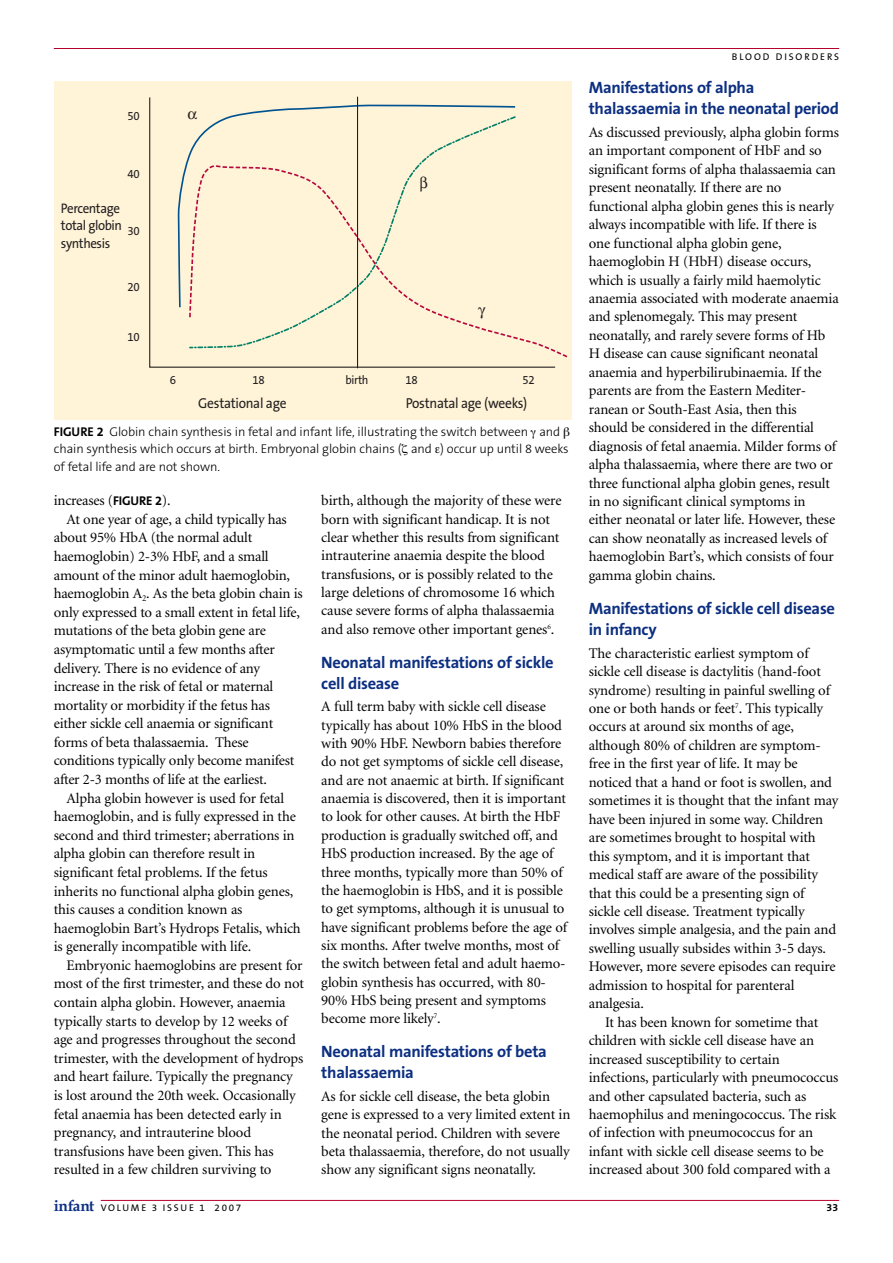
<style>
.page{position:relative;width:893px;height:1263px;background:#fff}
.page>*{position:absolute;margin:0;border:0;box-sizing:border-box;transform-origin:0 0}
.t1{font:700 16.5px/21px "The Sans B7";letter-spacing:-.015em;color:#0c2f81}
.t2{font:14.7px/18.5px "Minion";letter-spacing:-.01em;color:#000}
.t3{font:14.4px "The Sans B5 Plain";letter-spacing:-.02em;color:#231f20;scale:.94 1}
.t4{font:13.8px/17.7px "The Sans B5 Plain";letter-spacing:-.03em;color:#231f20;scale:.94 1}
.t5{font:300 12.75px/17.2px "The Sans B3";letter-spacing:-.005em;color:#000}
.t6{font:12.15px "The Sans B5 Plain";letter-spacing:-.03em;color:#231f20;scale:.94 1}
.t7{font:700 10.5px "The Sans B7";color:#000}
.t8{font:9.75px "The Sans B5 Plain";letter-spacing:.185em;color:#000}
.s1{font-family:"The Sans B7";font-weight:700}
.s2{font-family:"The Sans B7";font-weight:700;font-size:12.75px}
.s3{font-family:"Book Antiqua";font-weight:700;font-size:15.6px;color:#0c2f81}
</style>
<div class="page">
<hr style="left:54px;top:48px;width:785px;height:1px;background:#b6012c">
<hr style="left:101px;top:1200px;width:738px;height:1px;background:#b6012c">
<div style="left:54px;top:81px;width:517px;height:339px;background:#fff4d8"></div>
<svg style="left:149px;top:96px;width:407px;height:272px"></svg>
<svg style="left:177px;top:105px;width:339px;height:204px"></svg>
<svg style="left:188px;top:161px;width:380px;height:198px"></svg>
<svg style="left:188px;top:115px;width:328px;height:234px"></svg>
<hr style="left:357px;top:97px;width:1px;height:271px;background:#231f20">
<svg style="left:188px;top:111px;width:9px;height:9px"></svg>
<svg style="left:420px;top:176px;width:7px;height:16px"></svg>
<svg style="left:478px;top:307px;width:7px;height:11px"></svg>
<p class="t6" style="left:127px;top:111px;width:15px">50</p>
<p class="t6" style="left:127px;top:169px;width:15px">40</p>
<p class="t4" style="left:61px;top:200px;width:66px">Percentage total globin synthesis</p>
<p class="t6" style="left:127px;top:226px;width:15px">30</p>
<p class="t6" style="left:127px;top:282px;width:15px">20</p>
<p class="t6" style="left:127px;top:332px;width:15px">10</p>
<p class="t6" style="left:170px;top:375px;width:8px">6</p>
<p class="t6" style="left:253px;top:375px;width:15px">18</p>
<p class="t6" style="left:345px;top:375px;width:26px">birth</p>
<p class="t6" style="left:405px;top:375px;width:15px">18</p>
<p class="t6" style="left:522px;top:375px;width:15px">52</p>
<p class="t3" style="left:198px;top:397px;width:95px">Gestational age</p>
<p class="t3" style="left:405px;top:397px;width:131px">Postnatal age (weeks)</p>
<p class="t5" style="left:54px;top:424px;width:516px"><span class="s1">FIGURE 2</span> Globin chain synthesis in fetal and infant life, illustrating the switch between and chain synthesis which occurs at birth. Embryonal globin chains ( and ) occur up until 8 weeks of fetal life and are not shown.</p>
<p class="t2" style="left:54px;top:493px;width:118px">increases (<span class="s2">FIGURE 2</span>).</p>
<p class="t2" style="left:67px;top:511px;width:222px">At one year of age, a child typically has</p>
<p class="t2" style="left:54px;top:530px;width:200px">about 95% HbA (the normal adult</p>
<p class="t2" style="left:54px;top:548px;width:216px">haemoglobin) 2-3% HbF, and a small</p>
<p class="t2" style="left:54px;top:567px;width:238px">amount of the minor adult haemoglobin,</p>
<p class="t2" style="left:54px;top:585px;width:250px">haemoglobin A<sub>2</sub>. As the beta globin chain is</p>
<p class="t2" style="left:54px;top:604px;width:248px">only expressed to a small extent in fetal life,</p>
<p class="t2" style="left:54px;top:623px;width:214px">mutations of the beta globin gene are</p>
<p class="t2" style="left:54px;top:641px;width:222px">asymptomatic until a few months after</p>
<p class="t2" style="left:54px;top:660px;width:207px">delivery. There is no evidence of any</p>
<p class="t2" style="left:54px;top:678px;width:221px">increase in the risk of fetal or maternal</p>
<p class="t2" style="left:54px;top:697px;width:218px">mortality or morbidity if the fetus has</p>
<p class="t2" style="left:54px;top:716px;width:221px">either sickle cell anaemia or significant</p>
<p class="t2" style="left:54px;top:734px;width:196px">forms of beta thalassaemia. These</p>
<p class="t2" style="left:54px;top:753px;width:242px">conditions typically only become manifest</p>
<p class="t2" style="left:54px;top:771px;width:215px">after 2-3 months of life at the earliest.</p>
<p class="t2" style="left:67px;top:790px;width:219px">Alpha globin however is used for fetal</p>
<p class="t2" style="left:54px;top:809px;width:243px">haemoglobin, and is fully expressed in the</p>
<p class="t2" style="left:54px;top:827px;width:242px">second and third trimester; aberrations in</p>
<p class="t2" style="left:54px;top:846px;width:203px">alpha globin can therefore result in</p>
<p class="t2" style="left:54px;top:864px;width:215px">significant fetal problems. If the fetus</p>
<p class="t2" style="left:54px;top:883px;width:241px">inherits no functional alpha globin genes,</p>
<p class="t2" style="left:54px;top:901px;width:190px">this causes a condition known as</p>
<p class="t2" style="left:54px;top:920px;width:248px">haemoglobin Bart’s Hydrops Fetalis, which</p>
<p class="t2" style="left:54px;top:939px;width:199px">is generally incompatible with life.</p>
<p class="t2" style="left:67px;top:957px;width:238px">Embryonic haemoglobins are present for</p>
<p class="t2" style="left:54px;top:976px;width:252px">most of the first trimester, and these do not</p>
<p class="t2" style="left:54px;top:994px;width:233px">contain alpha globin. However, anaemia</p>
<p class="t2" style="left:54px;top:1013px;width:235px">typically starts to develop by 12 weeks of</p>
<p class="t2" style="left:54px;top:1032px;width:243px">age and progresses throughout the second</p>
<p class="t2" style="left:54px;top:1050px;width:251px">trimester, with the development of hydrops</p>
<p class="t2" style="left:54px;top:1069px;width:240px">and heart failure. Typically the pregnancy</p>
<p class="t2" style="left:54px;top:1087px;width:243px">is lost around the 20th week. Occasionally</p>
<p class="t2" style="left:54px;top:1106px;width:229px">fetal anaemia has been detected early in</p>
<p class="t2" style="left:54px;top:1125px;width:199px">pregnancy, and intrauterine blood</p>
<p class="t2" style="left:54px;top:1143px;width:221px">transfusions have been given. This has</p>
<p class="t2" style="left:54px;top:1162px;width:219px">resulted in a few children surviving to</p>
<p class="t2" style="left:321px;top:493px;width:242px">birth, although the majority of these were born with significant handicap. It is not clear whether this results from significant intrauterine anaemia despite the blood transfusions, or is possibly related to the large deletions of chromosome 16 which cause severe forms of alpha thalassaemia and also remove other important genes<sup>6</sup>.</p>
<p class="t1" style="left:321px;top:653px;width:234px">Neonatal manifestations of sickle cell disease</p>
<p class="t2" style="left:321px;top:699px;width:247px">A full term baby with sickle cell disease typically has about 10% HbS in the blood with 90% HbF. Newborn babies therefore do not get symptoms of sickle cell disease, and are not anaemic at birth. If significant anaemia is discovered, then it is important to look for other causes. At birth the HbF production is gradually switched off, and HbS production increased. By the age of three months, typically more than 50% of the haemoglobin is HbS, and it is possible to get symptoms, although it is unusual to have significant problems before the age of six months. After twelve months, most of the switch between fetal and adult haemo&shy;globin synthesis has occurred, with 80- 90% HbS being present and symptoms become more likely<sup>7</sup>.</p>
<p class="t1" style="left:321px;top:1043px;width:227px">Neonatal manifestations of beta thalassaemia</p>
<p class="t2" style="left:321px;top:1088px;width:251px">As for sickle cell disease, the beta globin gene is expressed to a very limited extent in the neonatal period. Children with severe beta thalassaemia, therefore, do not usually show any significant signs neonatally.</p>
<p class="t8" style="left:732px;top:53px;width:109px">BLOOD DISORDERS</p>
<p class="t1" style="left:588px;top:78px;width:252px">Manifestations of alpha thalassaemia in the neonatal period</p>
<p class="t2" style="left:588px;top:124px;width:252px">As discussed previously, alpha globin forms an important component of HbF and so significant forms of alpha thalassaemia can present neonatally. If there are no functional alpha globin genes this is nearly always incompatible with life. If there is one functional alpha globin gene, haemoglobin H (HbH) disease occurs, which is usually a fairly mild haemolytic anaemia associated with moderate anaemia and splenomegaly. This may present neonatally, and rarely severe forms of Hb H disease can cause significant neonatal anaemia and hyperbilirubinaemia. If the parents are from the Eastern Mediter&shy;ranean or South-East Asia, then this should be considered in the differential diagnosis of fetal anaemia. Milder forms of alpha thalassaemia, where there are two or three functional alpha globin genes, result in no significant clinical symptoms in either neonatal or later life. However, these can show neonatally as increased levels of haemoglobin Bart’s, which consists of four gamma globin chains.</p>
<p class="t1" style="left:588px;top:599px;width:248px">Manifestations of sickle cell disease in infancy</p>
<p class="t2" style="left:588px;top:645px;width:251px">The characteristic earliest symptom of sickle cell disease is dactylitis (hand-foot syndrome) resulting in painful swelling of one or both hands or feet<sup>7</sup>. This typically occurs at around six months of age, although 80% of children are symptom&shy;free in the first year of life. It may be noticed that a hand or foot is swollen, and sometimes it is thought that the infant may have been injured in some way. Children are sometimes brought to hospital with this symptom, and it is important that medical staff are aware of the possibility that this could be a presenting sign of sickle cell disease. Treatment typically involves simple analgesia, and the pain and swelling usually subsides within 3-5 days.<br>However, more severe episodes can require admission to hospital for parenteral analgesia.</p>
<p class="t2" style="left:588px;top:1014px;width:251px;text-indent:16px">It has been known for sometime that children with sickle cell disease have an increased susceptibility to certain infections, particularly with pneumococcus and other capsulated bacteria, such as haemophilus and meningococcus. The risk of infection with pneumococcus for an infant with sickle cell disease seems to be increased about 300 fold compared with a</p>
<p class="t8" style="left:54px;top:1204px;width:189px"><span class="s3">infant</span> VOLUME 3 ISSUE 1 2007</p>
<p class="t7" style="left:826px;top:1203px;width:13px">33</p>
</div>
